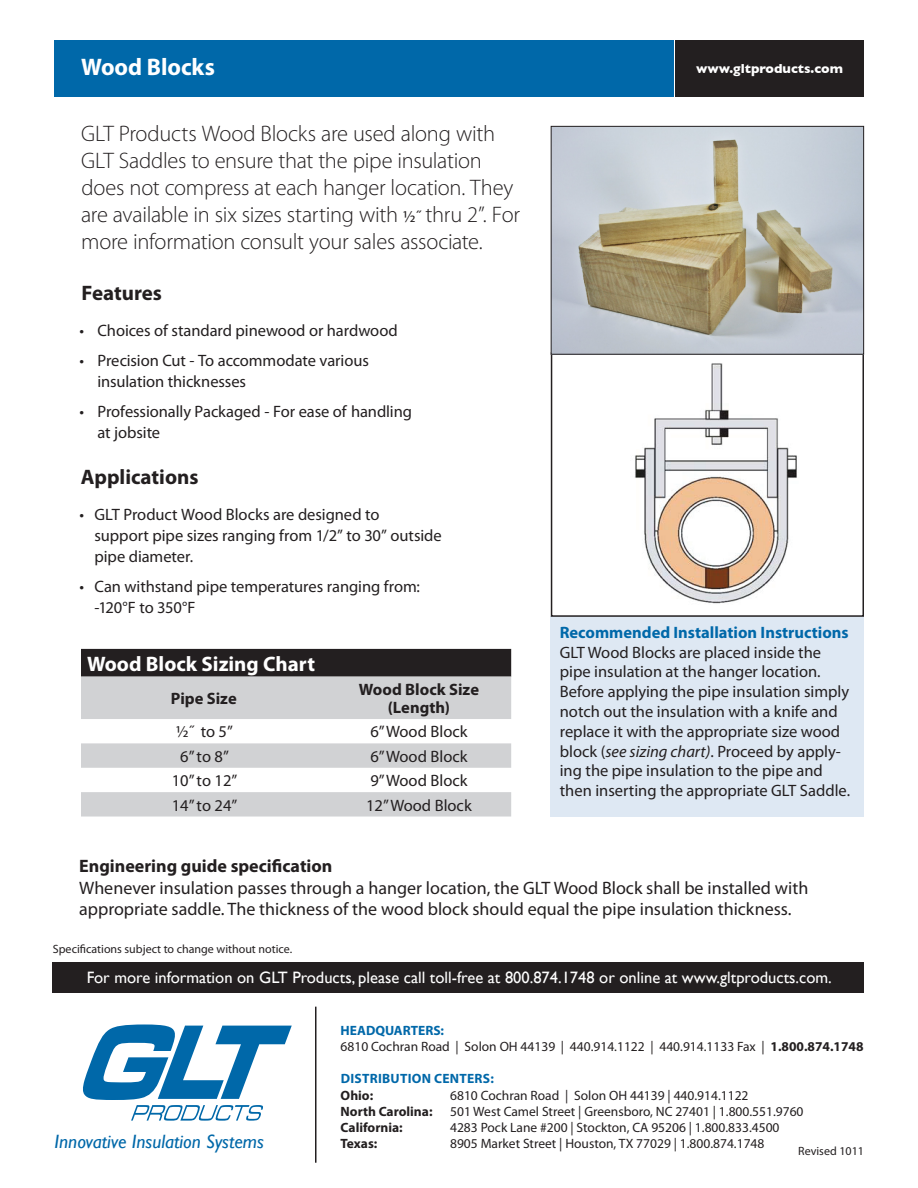
<style>
.page{position:relative;width:918px;height:1188px;background:#fff}
.page>*{position:absolute;margin:0;border:0;box-sizing:border-box;transform-origin:0 0}
.t1{font:700 24px "Myriad Pro";color:#fff}
.Body_Copy_Intro{font:300 22.5px/27px "Myriad Pro";letter-spacing:-.015em;color:#231f20}
.Subhead_1{font:700 21px "Myriad Pro";color:#231f20}
.Subhead_1-2{font:700 21px "Myriad Pro";color:#fff}
.t2{font:italic 19.35px "Gill Sans";color:#0068a9}
.t3{font:18px/21.6px "Myriad Pro";color:#231f20}
.t4{font:700 18px "Myriad Pro";color:#231f20}
.Body_Copy{font:16.5px/19.8px "Myriad Pro";color:#231f20}
.t5{font:16.5px "Gill Sans";color:#fff}
.Table{font:16.5px "Myriad Pro";color:#231f20}
.t6{font:700 16.5px "Myriad Pro";color:#0068a9}
.Table_Head{font:700 16.5px/18px "Myriad Pro";color:#231f20;text-align:center}
.Specs_Leader{font:16.5px "Myriad Pro";color:#231f20}
.t7{font:13.5px/16.2px "Myriad Pro";color:#231f20}
.t8{font:700 13.5px "Myriad Pro";color:#231f20}
.t9{font:700 13.5px "Myriad Pro";letter-spacing:.02em;color:#0068a9}
.t10{font:700 13.35px "Gill Sans";color:#fff}
.t11{font:12px "Myriad Pro";color:#231f20}
.s1{font-weight:400;font-size:16.5px}
.s2{font-style:italic}
.s3{font-weight:700;color:#0068a9}
.s4{font-weight:700}
</style>
<div class="page">
<div style="left:53px;top:962px;width:811px;height:31px;background:#231f20"></div>
<svg style="left:83px;top:1025px;width:209px;height:96px"></svg>
<hr style="left:315px;top:1007px;width:1px;height:156px;background:#231f20">
<div style="left:551px;top:616px;width:313px;height:201px;background:#dee8f3"></div>
<div style="left:551px;top:352px;width:313px;height:265px;border:2px solid #231f20"></div>
<div style="left:54px;top:40px;width:619px;height:57px;background:#0068a9"></div>
<div style="left:675px;top:40px;width:189px;height:57px;background:#231f20"></div>
<div style="left:81px;top:649px;width:430px;height:28px;background:#231f20"></div>
<svg style="left:81px;top:677px;width:430px;height:140px;fill:#d1d2d4"></svg>
<img style="left:553px;top:128px;width:309px;height:225px">
<div style="left:551px;top:126px;width:313px;height:229px;border:1px solid #231f20"></div>
<img style="left:635px;top:363px;width:162px;height:241px">
<p class="t1" style="left:81px;top:52px;width:136px">Wood Blocks</p>
<p class="t10" style="left:696px;top:61px;width:148px">www.gltproducts.com</p>
<p class="Body_Copy_Intro" style="left:81px;top:120px;width:441px">GLT Products Wood Blocks are used along with GLT Saddles to ensure that the pipe insulation does not compress at each hanger location. They are available in six sizes starting with <span class="s1">½˝</span> thru 2”. For more information consult your sales associate.</p>
<p class="Subhead_1" style="left:82px;top:279px;width:82px">Features</p>
<p class="Body_Copy" style="left:80px;top:320px;width:320px">• Choices of standard pinewood or hardwood</p>
<p class="Body_Copy" style="left:98px;top:349px;width:273px;line-height:21px;text-indent:-18px">• Precision Cut - To accommodate various insulation thicknesses</p>
<p class="Body_Copy" style="left:98px;top:400px;width:316px;line-height:21px;text-indent:-18px">• Professionally Packaged - For ease of handling at jobsite</p>
<p class="Subhead_1" style="left:81px;top:463px;width:119px">Applications</p>
<p class="Body_Copy" style="left:94px;top:504px;width:349px;line-height:21px;text-indent:-15px">• GLT Product Wood Blocks are designed to<br>support pipe sizes ranging from 1/2” to 30” outside pipe diameter.</p>
<p class="Body_Copy" style="left:94px;top:576px;width:327px;line-height:21px;text-indent:-15px">• Can withstand pipe temperatures ranging from: -120°F to 350°F</p>
<p class="Subhead_1-2" style="left:87px;top:650px;width:230px">Wood Block Sizing Chart</p>
<p class="Table_Head" style="left:171px;top:689px;width:67px">Pipe Size</p>
<p class="Table_Head" style="left:359px;top:680px;width:122px">Wood Block Size (Length)</p>
<p class="Specs_Leader" style="left:176px;top:722px;width:58px">½˝ to 5”</p>
<p class="Table" style="left:370px;top:722px;width:99px">6” Wood Block</p>
<p class="Table" style="left:180px;top:746px;width:50px">6” to 8”</p>
<p class="Table" style="left:370px;top:746px;width:99px">6” Wood Block</p>
<p class="Table" style="left:172px;top:770px;width:67px">10” to 12”</p>
<p class="Table" style="left:370px;top:770px;width:99px">9” Wood Block</p>
<p class="Table" style="left:172px;top:795px;width:67px">14” to 24”</p>
<p class="Table" style="left:366px;top:795px;width:107px">12” Wood Block</p>
<p class="t6" style="left:560px;top:622px;width:290px">Recommended Installation Instructions</p>
<p class="Body_Copy" style="left:560px;top:642px;width:292px">GLT Wood Blocks are placed inside the pipe insulation at the hanger location.<br>Before applying the pipe insulation simply notch out the insulation with a knife and replace it with the appropriate size wood block (<span class="s2">see sizing chart)</span>. Proceed by apply&shy;ing the pipe insulation to the pipe and then inserting the appropriate GLT Saddle.</p>
<p class="t4" style="left:79px;top:854px;width:255px">Engineering guide specification</p>
<p class="t3" style="left:79px;top:877px;width:731px">Whenever insulation passes through a hanger location, the GLT Wood Block shall be installed with appropriate saddle. The thickness of the wood block should equal the pipe insulation thickness.</p>
<p class="t11" style="left:53px;top:941px;width:241px">Specifications subject to change without notice.</p>
<p class="t5" style="left:87px;top:968px;width:747px">For more information on GLT Products, please call toll-free at 800.874.1748 or online at www.gltproducts.com.</p>
<p class="t2" style="left:55px;top:1130px;width:211px">Innovative Insulation Systems</p>
<p class="t7" style="left:341px;top:1022px;width:524px"><span class="s3">HEADQUARTERS:<br></span>6810 Cochran Road | Solon OH 44139 | 440.914.1122 | 440.914.1133 Fax | <span class="s4">1.800.874.1748</span></p>
<p class="t9" style="left:341px;top:1070px;width:155px">DISTRIBUTION CENTERS:</p>
<p class="t8" style="left:341px;top:1086px;width:34px">Ohio:</p>
<p class="t7" style="left:450px;top:1087px;width:300px">6810 Cochran Road | Solon OH 44139 | 440.914.1122</p>
<p class="t8" style="left:341px;top:1102px;width:93px">North Carolina:</p>
<p class="t7" style="left:450px;top:1103px;width:355px">501 West Camel Street | Greensboro, NC 27401 | 1.800.551.9760</p>
<p class="t8" style="left:341px;top:1119px;width:64px">California:</p>
<p class="t7" style="left:450px;top:1119px;width:331px">4283 Pock Lane #200 | Stockton, CA 95206 | 1.800.833.4500</p>
<p class="t8" style="left:341px;top:1135px;width:38px">Texas:</p>
<p class="t7" style="left:450px;top:1135px;width:316px">8905 Market Street | Houston, TX 77029 | 1.800.874.1748</p>
<p class="t11" style="left:798px;top:1143px;width:67px">Revised 1011</p>
</div>
